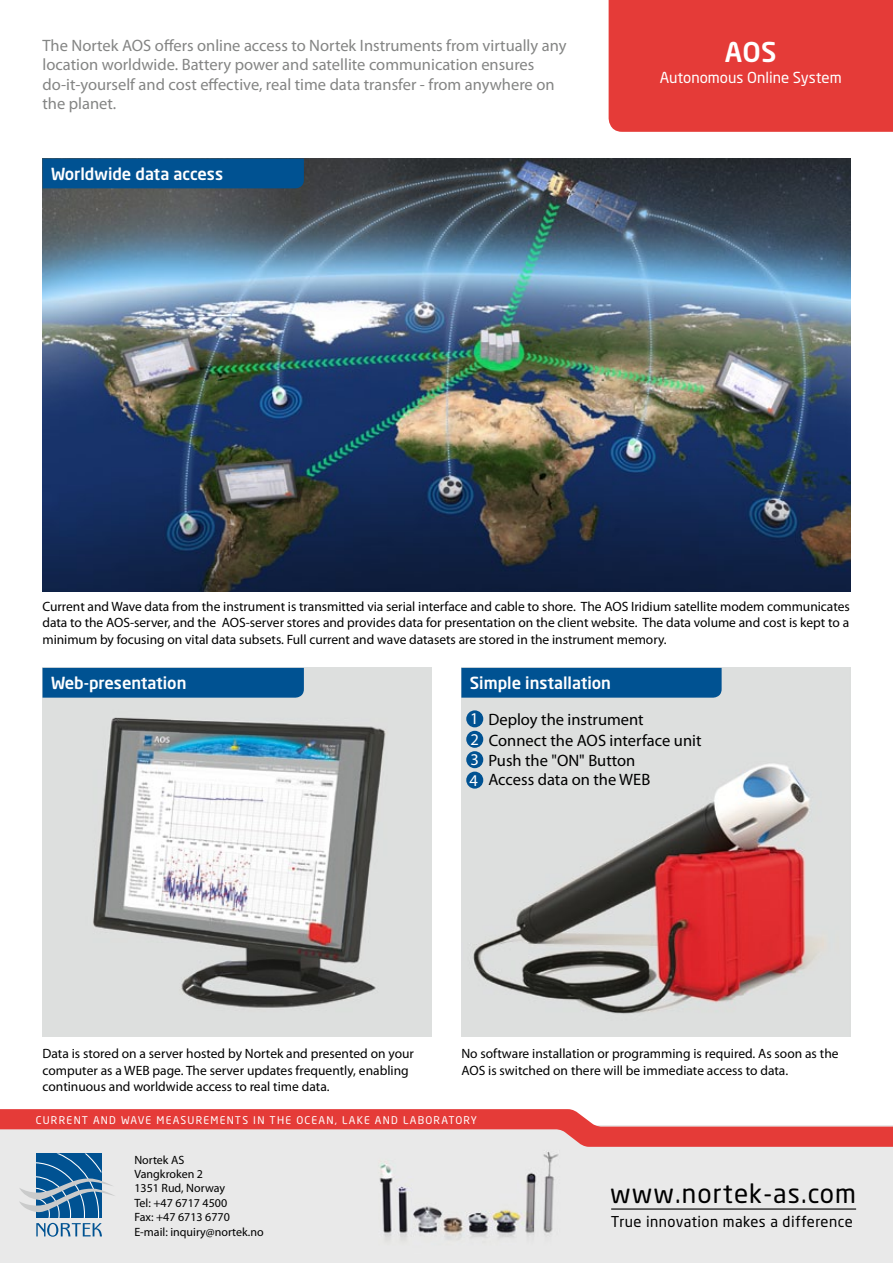
<style>
.page{position:relative;width:893px;height:1263px;background:#fff}
.page>*{position:absolute;margin:0;border:0;box-sizing:border-box;transform-origin:0 0}
.t1{font:500 27px "Neo Sans Std";color:#fff}
.t2{font:26.1px "Neo Sans Std";letter-spacing:.04em;color:#000}
.t3{font:16.5px/19.5px "Myriad Pro";color:#848584}
.t4{font:16.5px/20.2px "Myriad Pro";color:#000}
.t5{font:500 16.5px "Neo Sans Std";color:#fff}
.t6{font:15px "Neo Sans Std";color:#fff}
.t7{font:14.7px "Neo Sans Std";letter-spacing:.03em;color:#000}
.t8{font:13.5px/16.5px "Myriad Pro";color:#000}
.t9{font:12px/14.4px "Myriad Pro";color:#000}
.t10{font:10.5px "Neo Sans Std";letter-spacing:.12em;color:#fff}
.s1{color:#fff}
</style>
<div class="page">
<img style="left:43px;top:159px;width:807px;height:432px">
<img style="left:43px;top:668px;width:389px;height:368px">
<img style="left:461px;top:668px;width:389px;height:368px">
<div style="left:43px;top:668px;width:261px;height:30px;background:#005292"></div>
<div style="left:43px;top:159px;width:261px;height:29px;background:#005292"></div>
<div style="left:461px;top:668px;width:261px;height:30px;background:#005292"></div>
<div style="left:466px;top:710px;width:17px;height:17px;background:#005292;border-radius:50%"></div>
<div style="left:466px;top:731px;width:17px;height:17px;background:#005292;border-radius:50%"></div>
<div style="left:466px;top:751px;width:17px;height:17px;background:#005292;border-radius:50%"></div>
<div style="left:466px;top:772px;width:17px;height:17px;background:#005292;border-radius:50%"></div>
<div style="left:0;top:1147px;width:893px;height:116px;background:#e9e9e9"></div>
<svg style="left:0;top:1109px;width:893px;height:38px;background:#ea8e8c"></svg>
<hr style="left:611px;top:1208px;width:245px;height:1px;background:#000">
<svg style="left:19px;top:1153px;width:97px;height:84px;background:#7da2bf"></svg>
<div style="left:609px;top:0;width:284px;height:132px;background:#e53b38"></div>
<p class="t3" style="left:43px;top:35px;width:525px">The Nortek AOS offers online access to Nortek Instruments from virtually any location worldwide. Battery power and satellite communication ensures do-it-yourself and cost effective, real time data transfer - from anywhere on the planet.</p>
<p class="t5" style="left:51px;top:163px;width:174px">Worldwide data access</p>
<h1 class="t1" style="left:725px;top:35px;width:53px">AOS</h1>
<p class="t6" style="left:660px;top:69px;width:183px">Autonomous Online System</p>
<p class="t8" style="left:43px;top:598px;width:809px;text-align:justify">Current and Wave data from the instrument is transmitted via serial interface and cable to shore. The AOS Iridium satellite modem communicates data to the AOS-server, and the AOS-server stores and provides data for presentation on the client website. The data volume and cost is kept to a minimum by focusing on vital data subsets. Full current and wave datasets are stored in the instrument memory.</p>
<p class="t5" style="left:51px;top:672px;width:137px">Web-presentation</p>
<p class="t5" style="left:470px;top:672px;width:143px">Simple installation</p>
<p class="t4" style="left:469px;top:709px;width:176px"><span class="s1">1</span> Deploy the instrument<br><span class="s1">2<br>3<br>4</span></p>
<p class="t4" style="left:488px;top:729px;width:215px;line-height:20.9px">Connect the AOS interface unit<br>Push the "ON" Button</p>
<p class="t4" style="left:488px;top:769px;width:163px">Access data on the WEB</p>
<p class="t8" style="left:43px;top:1045px;width:373px">Data is stored on a server hosted by Nortek and presented on your computer as a WEB page. The server updates frequently, enabling continuous and worldwide access to real time data.</p>
<p class="t8" style="left:461px;top:1045px;width:379px">No software installation or programming is required. As soon as the<br>AOS is switched on there will be immediate access to data.</p>
<p class="t10" style="left:36px;top:1113px;width:443px">CURRENT AND WAVE MEASUREMENTS IN THE OCEAN, LAKE AND LABORATORY</p>
<p class="t9" style="left:134px;top:1152px;width:131px">Nortek AS<br>Vangkroken 2<br>1351 Rud, Norway<br>Tel: +47 6717 4500<br>Fax: +47 6713 6770<br>E-mail: inquiry@nortek.no</p>
<h2 class="t2" style="left:610px;top:1177px;width:247px">www.nortek-as.com</h2>
<p class="t7" style="left:611px;top:1212px;width:243px">True innovation makes a difference</p>
</div>
